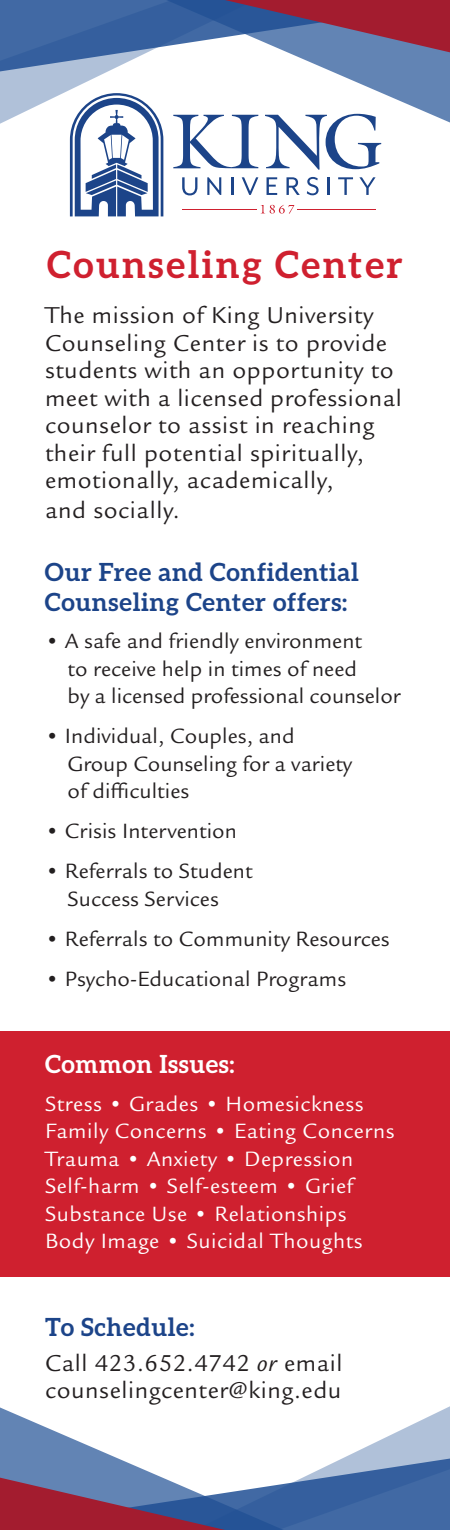
<style>
.page{position:relative;width:450px;height:1530px;background:#fff}
.page>*{position:absolute;margin:0;border:0;box-sizing:border-box;transform-origin:0 0}
.t1{font:700 37.5px "Aleo";letter-spacing:.065em;color:#cf202f}
.t2{font:25px/27.5px "Legacy Sans ITC Std";letter-spacing:.025em;color:#231f20}
.t3{font:700 25px/30px "Aleo";letter-spacing:.025em;color:#1c4489}
.t4{font:700 25px "Aleo";letter-spacing:.025em;color:#fff}
.t5{font:22.5px/27.5px "Legacy Sans ITC Std";letter-spacing:.005em;color:#231f20}
.t6{font:22.5px/27.5px "Legacy Sans ITC Std";letter-spacing:.025em;color:#fff}
.s1{font-style:italic}
</style>
<div class="page">
<div style="left:0;top:1031px;width:450px;height:245px;background:#cf202f"></div>
<svg style="left:287px;top:52px;width:163px;height:71px;fill:#6284b4"></svg>
<svg style="left:0;top:0;width:259px;height:141px"></svg>
<svg style="left:225px;top:0;width:225px;height:52px;background:#835071"></svg>
<svg style="left:0;top:1407px;width:163px;height:71px"></svg>
<svg style="left:225px;top:1406px;width:225px;height:124px"></svg>
<svg style="left:0;top:1478px;width:225px;height:52px;background:#835071"></svg>
<svg style="left:182px;top:177px;width:15px;height:18px"></svg>
<svg style="left:207px;top:177px;width:14px;height:18px"></svg>
<hr style="left:231px;top:177px;width:3px;height:18px;background:#1c4489">
<svg style="left:242px;top:177px;width:16px;height:18px"></svg>
<svg style="left:267px;top:177px;width:10px;height:18px"></svg>
<svg style="left:287px;top:177px;width:13px;height:18px"></svg>
<svg style="left:307px;top:177px;width:12px;height:18px"></svg>
<svg style="left:328px;top:177px;width:2px;height:18px"></svg>
<svg style="left:338px;top:177px;width:15px;height:18px"></svg>
<svg style="left:359px;top:177px;width:17px;height:18px"></svg>
<svg style="left:173px;top:115px;width:85px;height:53px"></svg>
<svg style="left:265px;top:114px;width:116px;height:56px"></svg>
<svg style="left:261px;top:205px;width:33px;height:9px"></svg>
<hr style="left:297px;top:209px;width:78px;height:1px;background:#cf202f">
<hr style="left:182px;top:209px;width:75px;height:1px;background:#cf202f">
<svg style="left:70px;top:93px;width:93px;height:123px"></svg>
<h1 class="t1" style="left:47px;top:243px;width:357px">Counseling Center</h1>
<p class="t2" style="left:45px;top:302px;width:358px">The mission of King University<br>Counseling Center is to provide students with an opportunity to meet with a licensed professional counselor to assist in reaching their full potential spiritually, emotionally, academically,</p>
<p class="t2" style="left:45px;top:497px;width:136px">and socially.</p>
<p class="t3" style="left:45px;top:556px;width:316px">Our Free and Confidential<br>Counseling Center offers:</p>
<p class="t5" style="left:68px;top:628px;width:334px;text-indent:-22px">• A safe and friendly environment<br>to receive help in times of need<br>by a licensed professional counselor</p>
<p class="t5" style="left:68px;top:723px;width:286px;text-indent:-22px">• Individual, Couples, and<br>Group Counseling for a variety of difficulties</p>
<p class="t5" style="left:45px;top:818px;width:193px">• Crisis Intervention</p>
<p class="t5" style="left:45px;top:858px;width:209px;text-align:center">• Referrals to Student<br>Success Services</p>
<p class="t5" style="left:45px;top:925px;width:346px">• Referrals to Community Resources</p>
<p class="t5" style="left:45px;top:965px;width:303px">• Psycho-Educational Programs</p>
<p class="t4" style="left:45px;top:1050px;width:191px">Common Issues:</p>
<p class="t6" style="left:45px;top:1090px;width:351px">Stress • Grades • Homesickness<br>Family Concerns • Eating Concerns<br>Trauma • Anxiety • Depression<br>Self-harm • Self-esteem • Grief<br>Substance Use • Relationships<br>Body Image • Suicidal Thoughts</p>
<p class="t3" style="left:45px;top:1311px;width:151px">To Schedule:</p>
<p class="t2" style="left:45px;top:1349px;width:299px">Call 423.652.4742 <span class="s1">or</span> email counselingcenter@king.edu</p>
</div>
